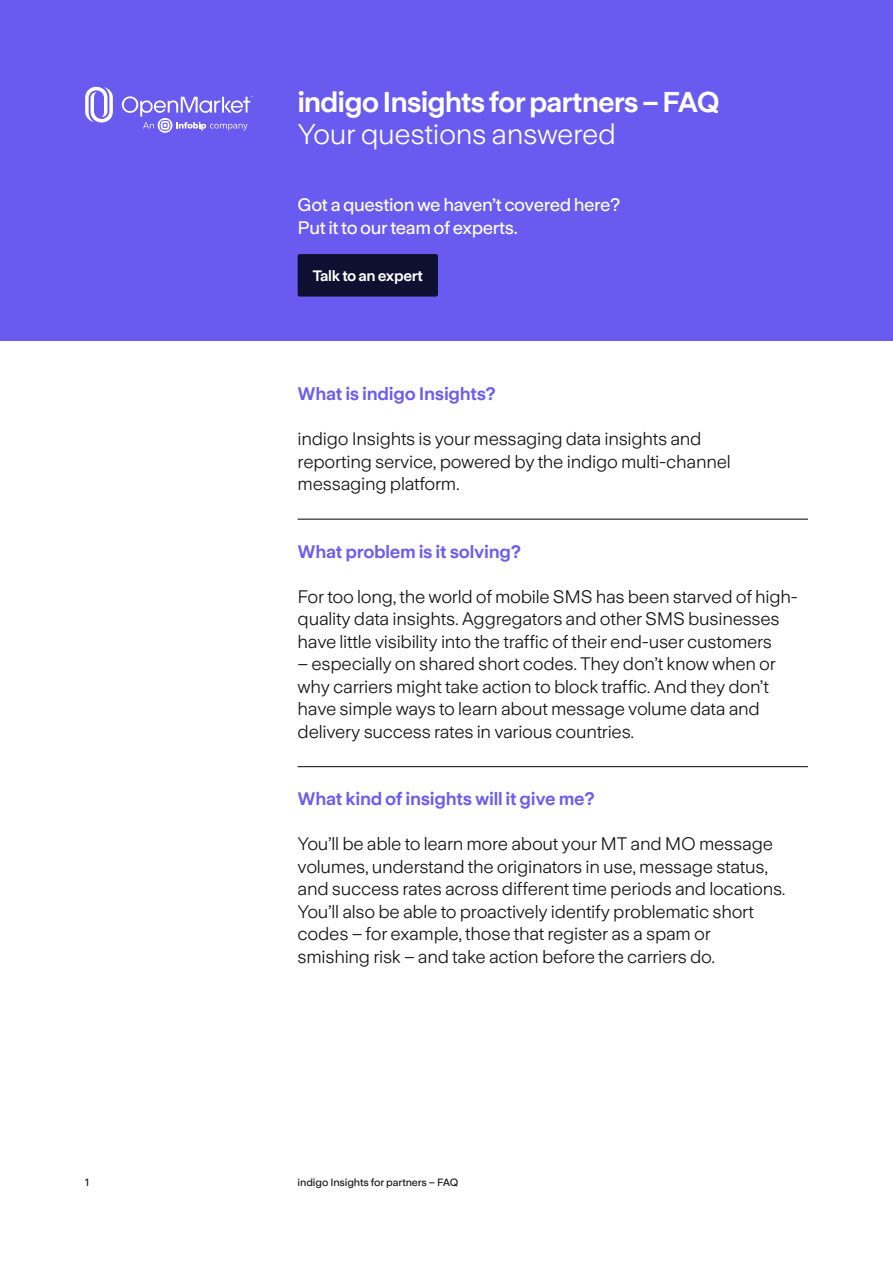
<style>
.page{position:relative;width:893px;height:1263px;background:#fff}
.page>*{position:absolute;margin:0;border:0;box-sizing:border-box;transform-origin:0 0}
.H1_5_20_24_copy{font:28.5px/31.5px "Universal Sans 800";letter-spacing:-.035em;color:#fff}
.Body_12_15{font:18px/22.5px "Universal Sans 400";letter-spacing:-.015em;color:#131313}
.Body_header_12_15{font:18px "Universal Sans 800";letter-spacing:-.015em;color:#6c5df0}
.Body_12_15-2{font:18px/22.5px "Universal Sans 600";letter-spacing:-.025em;color:#fff}
.Body_header_12_15-2{font:15px "Universal Sans 800";letter-spacing:-.025em;color:#fff}
.t1{font:10.5px "Universal Sans 600";letter-spacing:-.01em;color:#131313}
.s1{font-family:"Universal Sans 400"}
</style>
<div class="page">
<hr style="left:298px;top:519px;width:510px;height:1px;background:#000">
<hr style="left:298px;top:766px;width:510px;height:1px;background:#000">
<div style="left:0;top:0;width:893px;height:340px;background:#695af0"></div>
<div style="left:298px;top:254px;width:140px;height:43px;background:#0f0f32;border-radius:2px"></div>
<svg style="left:85px;top:87px;width:28px;height:35px"></svg>
<svg style="left:122px;top:96px;width:131px;height:37px"></svg>
<p class="H1_5_20_24_copy" style="left:298px;top:87px;width:424px">indigo Insights for partners – FAQ<br><span class="s1">Your questions answered</span></p>
<p class="Body_12_15-2" style="left:298px;top:194px;width:324px">Got a question we haven’t covered here?<br>Put it to our team of experts.</p>
<p class="Body_header_12_15-2" style="left:313px;top:267px;width:112px">Talk to an expert</p>
<p class="Body_header_12_15" style="left:298px;top:384px;width:200px">What is indigo Insights?</p>
<p class="Body_12_15" style="left:298px;top:427px;width:435px">indigo Insights is your messaging data insights and reporting service, powered by the indigo multi-channel messaging platform.</p>
<p class="Body_header_12_15" style="left:298px;top:541px;width:225px">What problem is it solving?</p>
<p class="Body_12_15" style="left:298px;top:585px;width:502px">For too long, the world of mobile SMS has been starved of high&shy;quality data insights. Aggregators and other SMS businesses have little visibility into the traffic of their end-user customers</p>
<p class="Body_12_15" style="left:298px;top:652px;width:480px">– especially on shared short codes. They don’t know when or why carriers might take action to block traffic. And they don’t have simple ways to learn about message volume data and delivery success rates in various countries.</p>
<p class="Body_header_12_15" style="left:298px;top:789px;width:299px">What kind of insights will it give me?</p>
<p class="Body_12_15" style="left:298px;top:832px;width:489px">You’ll be able to learn more about your MT and MO message volumes, understand the originators in use, message status, and success rates across different time periods and locations.<br>You’ll also be able to proactively identify problematic short codes – for example, those that register as a spam or smishing risk – and take action before the carriers do.</p>
<p class="t1" style="left:85px;top:1177px;width:6px">1</p>
<p class="t1" style="left:298px;top:1176px;width:162px">indigo Insights for partners – FAQ</p>
</div>
